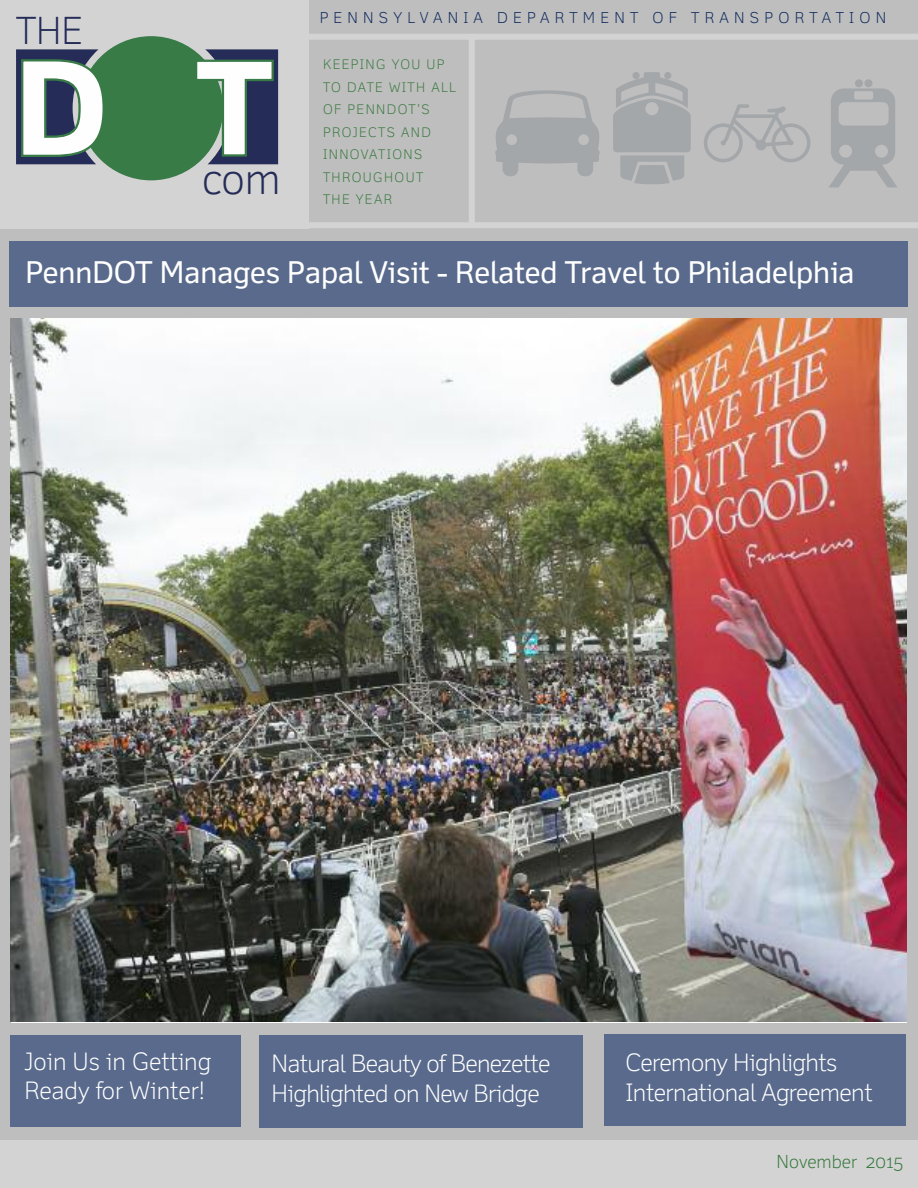
<style>
.page{position:relative;width:918px;height:1188px;background:#bebebe}
.page>*{position:absolute;margin:0;border:0;box-sizing:border-box;transform-origin:0 0}
.t1{font:300 43.05px "Felbridge";color:#242c57}
.t2{font:300 37.35px "Felbridge";color:#242c57}
.t3{font:30px "Felbridge";color:#fff}
.t4{font:300 24px/30px "Felbridge";letter-spacing:-.02em;color:#fff}
.t5{font:300 24px/28.8px "Felbridge";color:#fff}
.t6{font:300 18px "Felbridge";color:#36783c}
.t7{font:300 15px "Felbridge";letter-spacing:.35em;color:#0a255a}
.t8{font:300 13.2px/22.5px "Felbridge";letter-spacing:.105em;color:#36783c}
</style>
<div class="page">
<div style="left:0;top:0;width:308px;height:228px;background:#d4d3d4"></div>
<div style="left:79px;top:36px;width:144px;height:144px;background:#397b47;border-radius:50%"></div>
<svg style="left:16px;top:49px;width:90px;height:115px;background:#93a0a6"></svg>
<svg style="left:194px;top:49px;width:84px;height:115px"></svg>
<div style="left:304px;top:34px;width:614px;height:6px;background:#d4d3d4"></div>
<div style="left:0;top:222px;width:918px;height:6px;background:#d4d3d4"></div>
<svg style="left:613px;top:72px;width:78px;height:112px"></svg>
<svg style="left:704px;top:104px;width:107px;height:58px"></svg>
<div style="left:855px;top:79px;width:8px;height:8px;background:#a4a7aa;border-radius:50%"></div>
<div style="left:864px;top:79px;width:9px;height:8px;background:#a4a7aa;border-radius:50%"></div>
<svg style="left:829px;top:88px;width:68px;height:99px"></svg>
<svg style="left:495px;top:90px;width:105px;height:86px"></svg>
<div style="left:0;top:1141px;width:918px;height:47px;background:#d4d3d4"></div>
<div style="left:469px;top:37px;width:6px;height:189px;background:#d4d3d4"></div>
<div style="left:9px;top:241px;width:899px;height:65px;background:#596a8c"></div>
<img style="left:11px;top:319px;width:895px;height:703px">
<div style="left:11px;top:1035px;width:230px;height:91px;background:#596a8c"></div>
<div style="left:259px;top:1035px;width:323px;height:92px;background:#596a8c"></div>
<div style="left:604px;top:1034px;width:302px;height:91px;background:#596a8c"></div>
<h2 class="t2" style="left:16px;top:17px;width:68px">THE</h2>
<h1 class="t1" style="left:202px;top:163px;width:80px">com</h1>
<p class="t7" style="left:320px;top:12px;width:568px">PENNSYLVANIA DEPARTMENT OF TRANSPORTATION</p>
<p class="t8" style="left:323px;top:55px;width:134px">KEEPING YOU UP<br>TO DATE WITH ALL<br>OF PENNDOT’S<br>PROJECTS AND<br>INNOVATIONS<br>THROUGHOUT<br>THE YEAR</p>
<p class="t3" style="left:26px;top:261px;width:830px">PennDOT Manages Papal Visit - Related Travel to Philadelphia</p>
<p class="t5" style="left:24px;top:1049px;width:188px">Join Us in Getting<br>Ready for Winter!</p>
<p class="t4" style="left:272px;top:1050px;width:280px">Natural Beauty of Benezette<br>Highlighted on New Bridge</p>
<p class="t4" style="left:625px;top:1050px;width:249px">Ceremony Highlights<br>International Agreement</p>
<p class="t6" style="left:777px;top:1155px;width:128px">November 2015</p>
</div>
